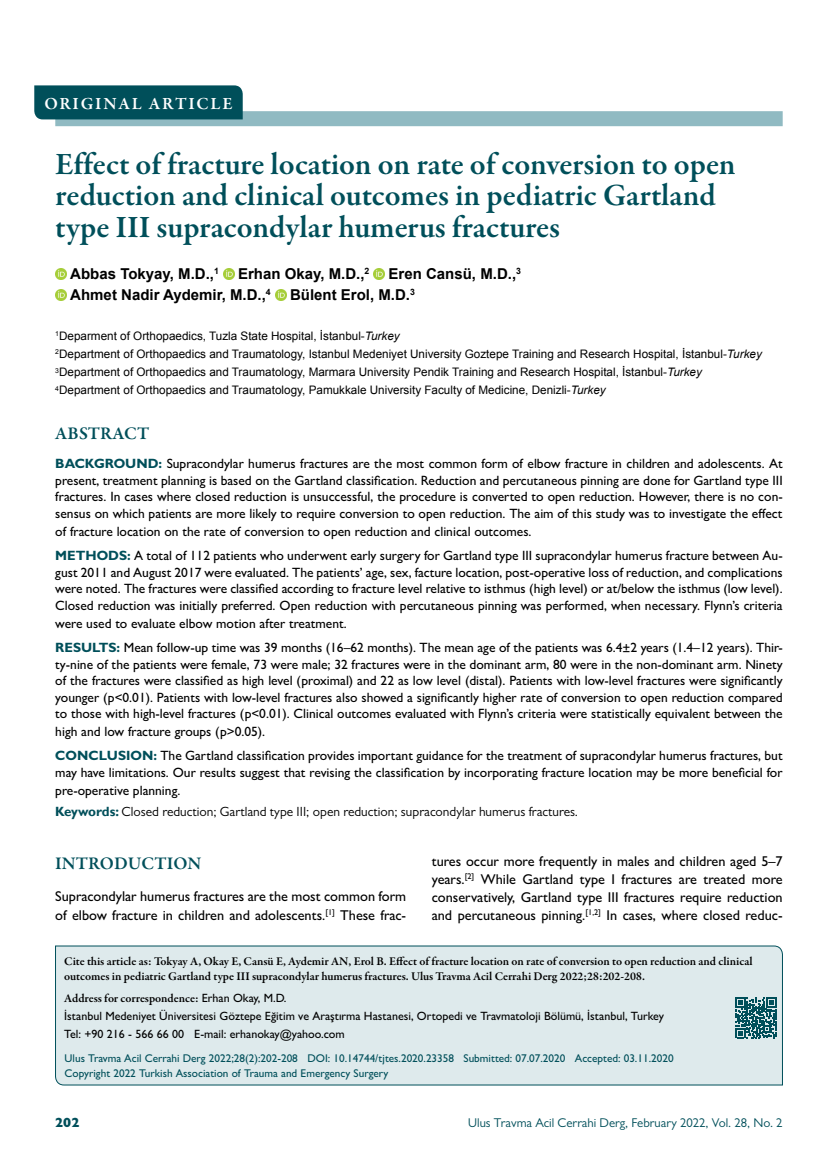
<style>
.page{position:relative;width:838px;height:1170px;background:#fff}
.page>*{position:absolute;margin:0;border:0;box-sizing:border-box;transform-origin:0 0}
.t1{font:600 31.5px/31.5px "Garamond Premr Pro";color:#004f5a}
.t2{font:600 18px "Garamond Premr Pro";letter-spacing:.005em;color:#004f5a}
.t3{font:600 17.25px "Garamond Premr Pro";letter-spacing:.1em;color:#fff}
.t4{font:700 15px "Arial";color:#000}
.t5{font:500 14.25px/18px "Gill Sans MT Pro";color:#000;text-align:justify}
.t6{font:500 13.5px/16.5px "Gill Sans MT Pro";color:#000}
.t7{font:800 13.5px "Gill Sans MT Pro";color:#004f5a}
.t8{font:13.35px "Gill Sans MT Pro";color:#000}
.t9{font:12.75px "Gill Sans MT Pro";color:#004f5a}
.t10{font:600 12px/15px "Garamond Premr Pro";color:#000}
.t11{font:500 12px/18px "Gill Sans MT Pro";color:#000}
.t12{font:11.7px/18px "Arial";color:#000}
.t13{font:500 11.25px/15px "Gill Sans MT Pro";color:#004f5a}
.s1{font-style:italic}
.s2{font-weight:700;color:#004f5a}
.s3{font-family:"Gill Sans";font-weight:700;color:#004f5a}
.s4{font-family:"Gill Sans MT Pro";font-weight:500}
</style>
<div class="page">
<div style="left:55px;top:111px;width:727px;height:15px;background:#90bac2"></div>
<div style="left:34px;top:85px;width:209px;height:34px;background:#004f5a"></div>
<svg style="left:55px;top:268px;width:11px;height:11px"></svg>
<svg style="left:223px;top:268px;width:11px;height:11px"></svg>
<svg style="left:373px;top:268px;width:11px;height:11px"></svg>
<svg style="left:55px;top:289px;width:11px;height:11px"></svg>
<svg style="left:275px;top:289px;width:11px;height:11px"></svg>
<div style="left:55px;top:945px;width:728px;height:140px;background:#deeaec"></div>
<svg style="left:735px;top:997px;width:41px;height:41px;background:#447e86"></svg>
<p class="t3" style="left:44px;top:93px;width:190px">ORIGINAL ARTICLE</p>
<h1 class="t1" style="left:55px;top:149px;width:681px">Effect of fracture location on rate of conversion to open reduction and clinical outcomes in pediatric Gartland type III supracondylar humerus fractures</h1>
<p class="t4" style="left:70px;top:264px;width:150px">Abbas Tokyay, M.D.,<sup>1</sup></p>
<p class="t4" style="left:238px;top:264px;width:133px">Erhan Okay, M.D.,<sup>2</sup></p>
<p class="t4" style="left:388px;top:264px;width:134px">Eren Cansü, M.D.,<sup>3</sup></p>
<p class="t4" style="left:70px;top:285px;width:202px">Ahmet Nadir Aydemir, M.D.,<sup>4</sup></p>
<p class="t4" style="left:290px;top:285px;width:126px">Bülent Erol, M.D.<sup>3</sup></p>
<p class="t12" style="left:55px;top:327px;width:708px"><sup>1</sup>Deparment of Orthopaedics, Tuzla State Hospital, İstanbul-<span class="s1">Turkey<br></span><sup>2</sup>Department of Orthopaedics and Traumatology, Istanbul Medeniyet University Goztepe Training and Research Hospital, İstanbul-<span class="s1">Turkey </span><sup>3</sup>Department of Orthopaedics and Traumatology, Marmara University Pendik Training and Research Hospital, İstanbul-<span class="s1">Turkey </span><sup>4</sup>Department of Orthopaedics and Traumatology, Pamukkale University Faculty of Medicine, Denizli-<span class="s1">Turkey</span></p>
<h2 class="t2" style="left:55px;top:422px;width:95px">ABSTRACT</h2>
<p class="t6" style="left:55px;top:455px;width:729px;text-align:justify"><span class="s2">BACKGROUND:</span> Supracondylar humerus fractures are the most common form of elbow fracture in children and adolescents. At present, treatment planning is based on the Gartland classification. Reduction and percutaneous pinning are done for Gartland type III fractures. In cases where closed reduction is unsuccessful, the procedure is converted to open reduction. However, there is no con&shy;sensus on which patients are more likely to require conversion to open reduction. The aim of this study was to investigate the effect</p>
<p class="t6" style="left:55px;top:519px;width:729px;line-height:24.5px">of fracture location on the rate of conversion to open reduction and clinical outcomes.<br><span class="s2">METHODS:</span> A total of 112 patients who underwent early surgery for Gartland type III supracondylar humerus fracture between Au-</p>
<p class="t6" style="left:55px;top:563px;width:729px;text-align:justify">gust 2011 and August 2017 were evaluated. The patients’ age, sex, facture location, post-operative loss of reduction, and complications were noted. The fractures were classified according to fracture level relative to isthmus (high level) or at/below the isthmus (low level).<br>Closed reduction was initially preferred. Open reduction with percutaneous pinning was performed, when necessary. Flynn’s criteria</p>
<p class="t6" style="left:55px;top:610px;width:729px;line-height:24.5px">were used to evaluate elbow motion after treatment.<br><span class="s2">RESULTS:</span> Mean follow-up time was 39 months (16–62 months). The mean age of the patients was 6.4±2 years (1.4–12 years). Thir-</p>
<p class="t6" style="left:55px;top:655px;width:729px;text-align:justify">ty-nine of the patients were female, 73 were male; 32 fractures were in the dominant arm, 80 were in the non-dominant arm. Ninety of the fractures were classified as high level (proximal) and 22 as low level (distal). Patients with low-level fractures were significantly younger (p&lt;0.01). Patients with low-level fractures also showed a significantly higher rate of conversion to open reduction compared to those with high-level fractures (p&lt;0.01). Clinical outcomes evaluated with Flynn’s criteria were statistically equivalent between the</p>
<p class="t6" style="left:55px;top:719px;width:729px;line-height:24.5px">high and low fracture groups (p&gt;0.05).<br><span class="s2">CONCLUSION:</span> The Gartland classification provides important guidance for the treatment of supracondylar humerus fractures, but</p>
<p class="t6" style="left:55px;top:763px;width:728px;line-height:17.5px">may have limitations. Our results suggest that revising the classification by incorporating fracture location may be more beneficial for pre-operative planning.</p>
<p class="t8" style="left:55px;top:803px;width:524px"><span class="s3">Keywords:</span> Closed reduction; Gartland type III; open reduction; supracondylar humerus fractures.</p>
<h2 class="t2" style="left:55px;top:852px;width:148px">INTRODUCTION</h2>
<p class="t5" style="left:55px;top:886px;width:352px;line-height:18.9px">Supracondylar humerus fractures are the most common form of elbow fracture in children and adolescents.<sup>[1]</sup> These frac-</p>
<p class="t10" style="left:64px;top:953px;width:690px">Cite this article as: Tokyay A, Okay E, Cansü E, Aydemir AN, Erol B. Effect of fracture location on rate of conversion to open reduction and clinical outcomes in pediatric Gartland type III supracondylar humerus fractures. Ulus Travma Acil Cerrahi Derg 2022;28:202-208.</p>
<p class="t10" style="left:64px;top:991px;width:224px">Address for correspondence: <span class="s4">Erhan Okay, M.D.</span></p>
<p class="t11" style="left:64px;top:1006px;width:601px">İstanbul Medeniyet Üniversitesi Göztepe Eğitim ve Araştırma Hastanesi, Ortopedi ve Travmatoloji Bölümü, İstanbul, Turkey<br>Tel: +90 216 - 566 66 00 E-mail: erhanokay@yahoo.com</p>
<p class="t13" style="left:65px;top:1050px;width:610px">Ulus Travma Acil Cerrahi Derg 2022;28(2):202-208 DOI: 10.14744/tjtes.2020.23358 Submitted: 07.07.2020 Accepted: 03.11.2020<br>Copyright 2022 Turkish Association of Trauma and Emergency Surgery</p>
<p class="t7" style="left:55px;top:1114px;width:26px">202</p>
<p class="t9" style="left:468px;top:1115px;width:316px">Ulus Travma Acil Cerrahi Derg, February 2022, Vol. 28, No. 2</p>
<p class="t5" style="left:432px;top:851px;width:352px">tures occur more frequently in males and children aged 5–7 years.<sup>[2]</sup> While Gartland type I fractures are treated more conservatively, Gartland type III fractures require reduction and percutaneous pinning.<sup>[1,2]</sup> In cases, where closed reduc-</p>
</div>
